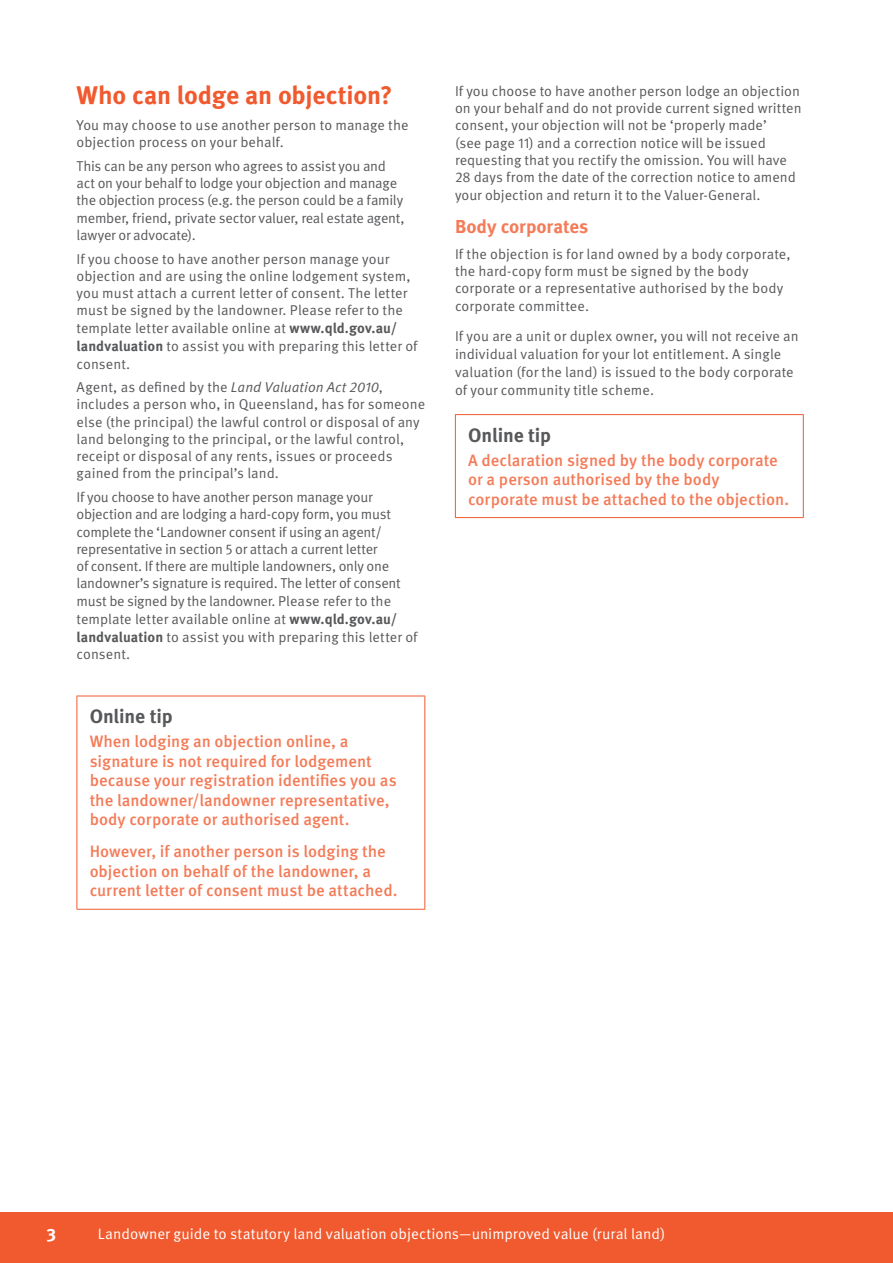
<style>
.page{position:relative;width:893px;height:1263px;background:#fff}
.page>*{position:absolute;margin:0;border:0;box-sizing:border-box;transform-origin:0 0}
.h01{font:700 25.5px "Meta Pro";letter-spacing:-.01em;color:#f15a2e}
.pullquoteH1{font:700 19.5px "Meta Pro";letter-spacing:-.01em;color:#57585a}
.h02{font:700 18.75px "Meta Pro";color:#f47b58}
.t1{font:700 18px "Meta Pro";color:#fff}
.pullquote{font:500 16.5px/19.5px "Meta Pro";color:#f47b58}
.t2{font:15px "Meta Pro Norm";color:#fff}
.Body{font:14.25px/17.4px "Meta Pro Norm";color:#57585a}
.s1{font-family:"Meta Pro";font-weight:700}
.s2{font-family:"Meta Pro Norm Ita"}
</style>
<div class="page">
<div style="left:0;top:1213px;width:893px;height:50px;background:#f15a2e"></div>
<hr style="left:455px;top:415px;width:1px;height:102px;background:#f15a2e">
<hr style="left:455px;top:414px;width:349px;height:1px;background:#f15a2e">
<hr style="left:803px;top:415px;width:1px;height:102px;background:#f15a2e">
<hr style="left:455px;top:517px;width:349px;height:1px;background:#f15a2e">
<hr style="left:77px;top:696px;width:1px;height:213px;background:#f15a2e">
<hr style="left:77px;top:696px;width:348px;height:1px;background:#f15a2e">
<hr style="left:424px;top:696px;width:1px;height:213px;background:#f15a2e">
<hr style="left:77px;top:909px;width:348px;height:1px;background:#f15a2e">
<h1 class="h01" style="left:77px;top:75px;width:317px">Who can lodge an objection?</h1>
<p class="Body" style="left:77px;top:116px;width:334px">You may choose to use another person to manage the objection process on your behalf.</p>
<p class="Body" style="left:77px;top:156px;width:330px">This can be any person who agrees to assist you and act on your behalf to lodge your objection and manage the objection process (e.g. the person could be a family member, friend, private sector valuer, real estate agent, lawyer or advocate).</p>
<p class="Body" style="left:77px;top:249px;width:342px">If you choose to have another person manage your objection and are using the online lodgement system, you must attach a current letter of consent. The letter must be signed by the landowner. Please refer to the template letter available online at <span class="s1">www.qld.gov.au/ landvaluation</span> to assist you with preparing this letter of consent.</p>
<p class="Body" style="left:77px;top:378px;width:350px">Agent, as defined by the <span class="s2">Land Valuation Act 2010</span>, includes a person who, in Queensland, has for someone else (the principal) the lawful control or disposal of any land belonging to the principal, or the lawful control, receipt or disposal of any rents, issues or proceeds gained from the principal’s land.</p>
<p class="Body" style="left:77px;top:487px;width:342px">If you choose to have another person manage your objection and are lodging a hard-copy form, you must complete the ‘Landowner consent if using an agent/ representative in section 5 or attach a current letter<br>of consent. If there are multiple landowners, only one landowner’s signature is required. The letter of consent must be signed by the landowner. Please refer to the template letter available online at <span class="s1">www.qld.gov.au/ landvaluation</span> to assist you with preparing this letter of consent.</p>
<p class="pullquoteH1" style="left:90px;top:701px;width:84px">Online tip</p>
<p class="pullquote" style="left:90px;top:731px;width:309px">When lodging an objection online, a signature is not required for lodgement because your registration identifies you as the landowner/landowner representative, body corporate or authorised agent.</p>
<p class="pullquote" style="left:90px;top:841px;width:309px">However, if another person is lodging the objection on behalf of the landowner, a current letter of consent must be attached.</p>
<p class="Body" style="left:455px;top:81px;width:348px">If you choose to have another person lodge an objection on your behalf and do not provide current signed written consent, your objection will not be ‘properly made’<br>(see page 11) and a correction notice will be issued requesting that you rectify the omission. You will have 28 days from the date of the correction notice to amend your objection and return it to the Valuer-General.</p>
<h2 class="h02" style="left:455px;top:212px;width:135px">Body corporates</h2>
<p class="Body" style="left:455px;top:244px;width:337px">If the objection is for land owned by a body corporate, the hard-copy form must be signed by the body corporate or a representative authorised by the body corporate committee.</p>
<p class="Body" style="left:455px;top:327px;width:345px;line-height:18px">If you are a unit or duplex owner, you will not receive an individual valuation for your lot entitlement. A single valuation (for the land) is issued to the body corporate of your community title scheme.</p>
<p class="pullquoteH1" style="left:468px;top:420px;width:84px">Online tip</p>
<p class="pullquote" style="left:468px;top:449px;width:322px">A declaration signed by the body corporate or a person authorised by the body corporate must be attached to the objection.</p>
<p class="t1" style="left:46px;top:1221px;width:11px">3</p>
<p class="t2" style="left:98px;top:1222px;width:569px">Landowner guide to statutory land valuation objections—unimproved value (rural land)</p>
</div>
